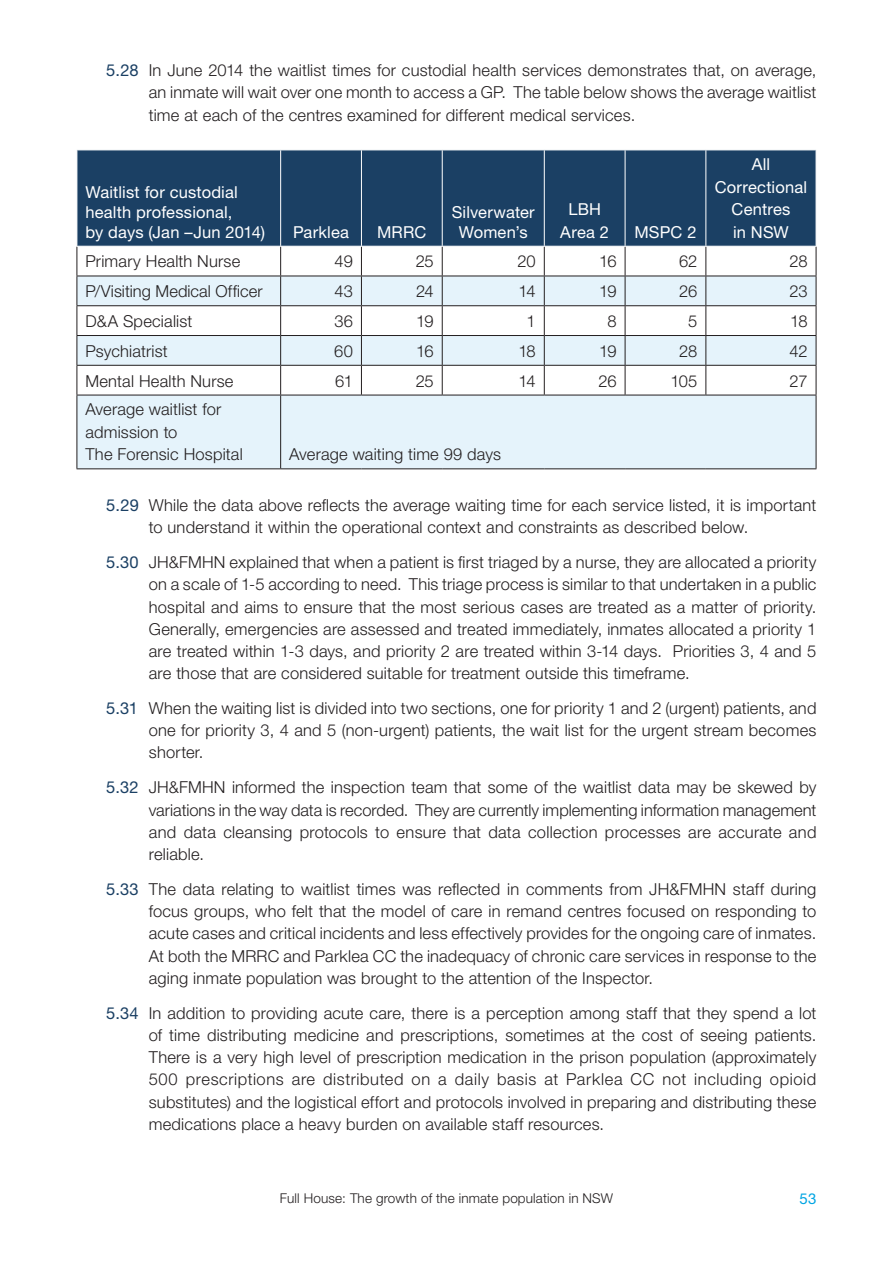
<style>
.page{position:relative;width:893px;height:1263px;background:#fff}
.page>*{position:absolute;margin:0;border:0;box-sizing:border-box;transform-origin:0 0}
.Text_0_0{font:300 16.5px/22.2px "Helvetica Neue LT Std";letter-spacing:.01em;color:#231f20;text-align:justify}
.Text_body{font:300 16.5px/22.5px "Helvetica Neue LT Std";letter-spacing:.01em;color:#231f20}
.Text_body-2{font:16.5px/22.5px "Helvetica Neue LT Std";letter-spacing:.01em;color:#fff;text-align:center}
.t1{font:15px "Helvetica Neue LT Std";color:#00a5e3}
.t2{font:300 13.5px "Helvetica Neue LT Std";letter-spacing:.01em;color:#231f20}
.s1{font-weight:400;color:#1b4064}
</style>
<div class="page">
<div style="left:78px;top:151px;width:738px;height:95px;background:#1b4064"></div>
<svg style="left:78px;top:277px;width:738px;height:191px;fill:#e5f3fb"></svg>
<hr style="left:77px;top:276px;width:204px;height:1px;background:#231f20">
<hr style="left:281px;top:276px;width:80px;height:1px;background:#231f20">
<hr style="left:361px;top:276px;width:81px;height:1px;background:#231f20">
<hr style="left:442px;top:276px;width:102px;height:1px;background:#231f20">
<hr style="left:544px;top:276px;width:81px;height:1px;background:#231f20">
<hr style="left:625px;top:276px;width:81px;height:1px;background:#231f20">
<hr style="left:706px;top:276px;width:110px;height:1px;background:#231f20">
<hr style="left:77px;top:305px;width:204px;height:1px;background:#231f20">
<hr style="left:281px;top:305px;width:80px;height:1px;background:#231f20">
<hr style="left:361px;top:305px;width:81px;height:1px;background:#231f20">
<hr style="left:442px;top:305px;width:102px;height:1px;background:#231f20">
<hr style="left:544px;top:305px;width:81px;height:1px;background:#231f20">
<hr style="left:625px;top:305px;width:81px;height:1px;background:#231f20">
<hr style="left:706px;top:305px;width:110px;height:1px;background:#231f20">
<hr style="left:77px;top:335px;width:204px;height:1px;background:#231f20">
<hr style="left:281px;top:335px;width:80px;height:1px;background:#231f20">
<hr style="left:361px;top:335px;width:81px;height:1px;background:#231f20">
<hr style="left:442px;top:335px;width:102px;height:1px;background:#231f20">
<hr style="left:544px;top:335px;width:81px;height:1px;background:#231f20">
<hr style="left:625px;top:335px;width:81px;height:1px;background:#231f20">
<hr style="left:706px;top:335px;width:110px;height:1px;background:#231f20">
<hr style="left:77px;top:365px;width:204px;height:1px;background:#231f20">
<svg style="left:77px;top:247px;width:1px;height:148px"></svg>
<hr style="left:281px;top:365px;width:80px;height:1px;background:#231f20">
<svg style="left:280px;top:247px;width:1px;height:148px"></svg>
<hr style="left:361px;top:365px;width:81px;height:1px;background:#231f20">
<svg style="left:361px;top:247px;width:1px;height:148px"></svg>
<hr style="left:442px;top:365px;width:102px;height:1px;background:#231f20">
<svg style="left:442px;top:247px;width:1px;height:148px"></svg>
<hr style="left:544px;top:365px;width:81px;height:1px;background:#231f20">
<svg style="left:544px;top:247px;width:1px;height:148px"></svg>
<hr style="left:625px;top:365px;width:81px;height:1px;background:#231f20">
<svg style="left:625px;top:247px;width:1px;height:148px"></svg>
<hr style="left:706px;top:365px;width:110px;height:1px;background:#231f20">
<svg style="left:705px;top:247px;width:1px;height:148px"></svg>
<svg style="left:816px;top:247px;width:1px;height:148px"></svg>
<hr style="left:77px;top:395px;width:204px;height:1px;background:#231f20">
<hr style="left:77px;top:395px;width:1px;height:73px;background:#231f20">
<hr style="left:281px;top:395px;width:80px;height:1px;background:#231f20">
<hr style="left:280px;top:395px;width:1px;height:73px;background:#231f20">
<hr style="left:361px;top:395px;width:81px;height:1px;background:#231f20">
<hr style="left:442px;top:395px;width:102px;height:1px;background:#231f20">
<hr style="left:544px;top:395px;width:81px;height:1px;background:#231f20">
<hr style="left:625px;top:395px;width:81px;height:1px;background:#231f20">
<hr style="left:706px;top:395px;width:110px;height:1px;background:#231f20">
<hr style="left:816px;top:395px;width:1px;height:73px;background:#231f20">
<hr style="left:77px;top:468px;width:204px;height:1px;background:#231f20">
<hr style="left:281px;top:468px;width:80px;height:1px;background:#231f20">
<hr style="left:361px;top:468px;width:81px;height:1px;background:#231f20">
<hr style="left:442px;top:468px;width:102px;height:1px;background:#231f20">
<hr style="left:544px;top:468px;width:81px;height:1px;background:#231f20">
<hr style="left:625px;top:468px;width:81px;height:1px;background:#231f20">
<hr style="left:706px;top:468px;width:110px;height:1px;background:#231f20">
<hr style="left:280px;top:150px;width:1px;height:96px;background:#fff">
<hr style="left:361px;top:150px;width:1px;height:96px;background:#fff">
<hr style="left:442px;top:150px;width:1px;height:96px;background:#fff">
<hr style="left:544px;top:150px;width:1px;height:96px;background:#fff">
<hr style="left:625px;top:150px;width:1px;height:96px;background:#fff">
<hr style="left:705px;top:150px;width:1px;height:96px;background:#fff">
<p class="Text_0_0" style="left:149px;top:58px;width:669px;text-indent:-43px"><span class="s1">5.28</span> In June 2014 the waitlist times for custodial health services demonstrates that, on average, an inmate will wait over one month to access a GP. The table below shows the average waitlist time at each of the centres examined for different medical services.</p>
<p class="Text_body-2" style="left:85px;top:182px;width:181px;line-height:19.8px;text-align:left">Waitlist for custodial health professional,<br>by days (Jan –Jun 2014)</p>
<p class="Text_body-2" style="left:293px;top:220px;width:58px">Parklea</p>
<p class="Text_body-2" style="left:377px;top:220px;width:51px">MRRC</p>
<p class="Text_body-2" style="left:452px;top:202px;width:85px;line-height:19.8px">Silverwater<br>Women’s</p>
<p class="Text_body-2" style="left:560px;top:198px;width:50px">LBH<br>Area 2</p>
<p class="Text_body-2" style="left:634px;top:220px;width:64px">MSPC 2</p>
<p class="Text_body-2" style="left:715px;top:153px;width:94px">All<br>Correctional<br>Centres<br>in NSW</p>
<p class="Text_body" style="left:85px;top:250px;width:156px">Primary Health Nurse</p>
<p class="Text_body" style="left:335px;top:250px;width:20px">49</p>
<p class="Text_body" style="left:416px;top:250px;width:19px">25</p>
<p class="Text_body" style="left:517px;top:250px;width:20px">20</p>
<p class="Text_body" style="left:599px;top:250px;width:19px">16</p>
<p class="Text_body" style="left:679px;top:250px;width:20px">62</p>
<p class="Text_body" style="left:789px;top:250px;width:20px">28</p>
<p class="Text_body" style="left:85px;top:280px;width:179px">P/Visiting Medical Officer</p>
<p class="Text_body" style="left:334px;top:280px;width:20px">43</p>
<p class="Text_body" style="left:416px;top:280px;width:19px">24</p>
<p class="Text_body" style="left:519px;top:280px;width:19px">14</p>
<p class="Text_body" style="left:599px;top:280px;width:19px">19</p>
<p class="Text_body" style="left:679px;top:280px;width:20px">26</p>
<p class="Text_body" style="left:789px;top:280px;width:20px">23</p>
<p class="Text_body" style="left:85px;top:310px;width:108px">D&amp;A Specialist</p>
<p class="Text_body" style="left:334px;top:310px;width:20px">36</p>
<p class="Text_body" style="left:416px;top:310px;width:19px">19</p>
<p class="Text_body" style="left:527px;top:310px;width:11px">1</p>
<p class="Text_body" style="left:607px;top:310px;width:11px">8</p>
<p class="Text_body" style="left:688px;top:310px;width:11px">5</p>
<p class="Text_body" style="left:790px;top:310px;width:19px">18</p>
<p class="Text_body" style="left:85px;top:339px;width:84px">Psychiatrist</p>
<p class="Text_body" style="left:334px;top:339px;width:20px">60</p>
<p class="Text_body" style="left:416px;top:339px;width:19px">16</p>
<p class="Text_body" style="left:518px;top:339px;width:19px">18</p>
<p class="Text_body" style="left:599px;top:339px;width:19px">19</p>
<p class="Text_body" style="left:679px;top:339px;width:20px">28</p>
<p class="Text_body" style="left:789px;top:339px;width:20px">42</p>
<p class="Text_body" style="left:85px;top:369px;width:150px">Mental Health Nurse</p>
<p class="Text_body" style="left:335px;top:369px;width:19px">61</p>
<p class="Text_body" style="left:416px;top:369px;width:19px">25</p>
<p class="Text_body" style="left:519px;top:369px;width:19px">14</p>
<p class="Text_body" style="left:598px;top:369px;width:20px">26</p>
<p class="Text_body" style="left:670px;top:369px;width:28px">105</p>
<p class="Text_body" style="left:790px;top:369px;width:19px">27</p>
<p class="Text_body" style="left:85px;top:398px;width:159px">Average waitlist for admission to<br>The Forensic Hospital</p>
<p class="Text_body" style="left:289px;top:443px;width:213px">Average waiting time 99 days</p>
<p class="Text_0_0" style="left:149px;top:494px;width:669px;text-indent:-43px"><span class="s1">5.29</span> While the data above reflects the average waiting time for each service listed, it is important to understand it within the operational context and constraints as described below.</p>
<p class="Text_0_0" style="left:149px;top:551px;width:669px;text-indent:-43px"><span class="s1">5.30</span> JH&amp;FMHN explained that when a patient is first triaged by a nurse, they are allocated a priority on a scale of 1-5 according to need. This triage process is similar to that undertaken in a public hospital and aims to ensure that the most serious cases are treated as a matter of priority.<br>Generally, emergencies are assessed and treated immediately, inmates allocated a priority 1 are treated within 1-3 days, and priority 2 are treated within 3-14 days. Priorities 3, 4 and 5 are those that are considered suitable for treatment outside this timeframe.</p>
<p class="Text_0_0" style="left:149px;top:697px;width:669px;text-indent:-43px"><span class="s1">5.31</span> When the waiting list is divided into two sections, one for priority 1 and 2 (urgent) patients, and one for priority 3, 4 and 5 (non-urgent) patients, the wait list for the urgent stream becomes shorter.</p>
<p class="Text_0_0" style="left:149px;top:776px;width:669px;text-indent:-43px"><span class="s1">5.32</span> JH&amp;FMHN informed the inspection team that some of the waitlist data may be skewed by variations in the way data is recorded. They are currently implementing information management and data cleansing protocols to ensure that data collection processes are accurate and reliable.</p>
<p class="Text_0_0" style="left:149px;top:878px;width:669px;text-indent:-43px"><span class="s1">5.33</span> The data relating to waitlist times was reflected in comments from JH&amp;FMHN staff during focus groups, who felt that the model of care in remand centres focused on responding to acute cases and critical incidents and less effectively provides for the ongoing care of inmates.<br>At both the MRRC and Parklea CC the inadequacy of chronic care services in response to the aging inmate population was brought to the attention of the Inspector.</p>
<p class="Text_0_0" style="left:149px;top:1001px;width:669px;text-indent:-43px"><span class="s1">5.34</span> In addition to providing acute care, there is a perception among staff that they spend a lot of time distributing medicine and prescriptions, sometimes at the cost of seeing patients.<br>There is a very high level of prescription medication in the prison population (approximately 500 prescriptions are distributed on a daily basis at Parklea CC not including opioid substitutes) and the logistical effort and protocols involved in preparing and distributing these medications place a heavy burden on available staff resources.</p>
<p class="t2" style="left:280px;top:1190px;width:335px">Full House: The growth of the inmate population in NSW</p>
<p class="t1" style="left:800px;top:1189px;width:18px">53</p>
</div>
